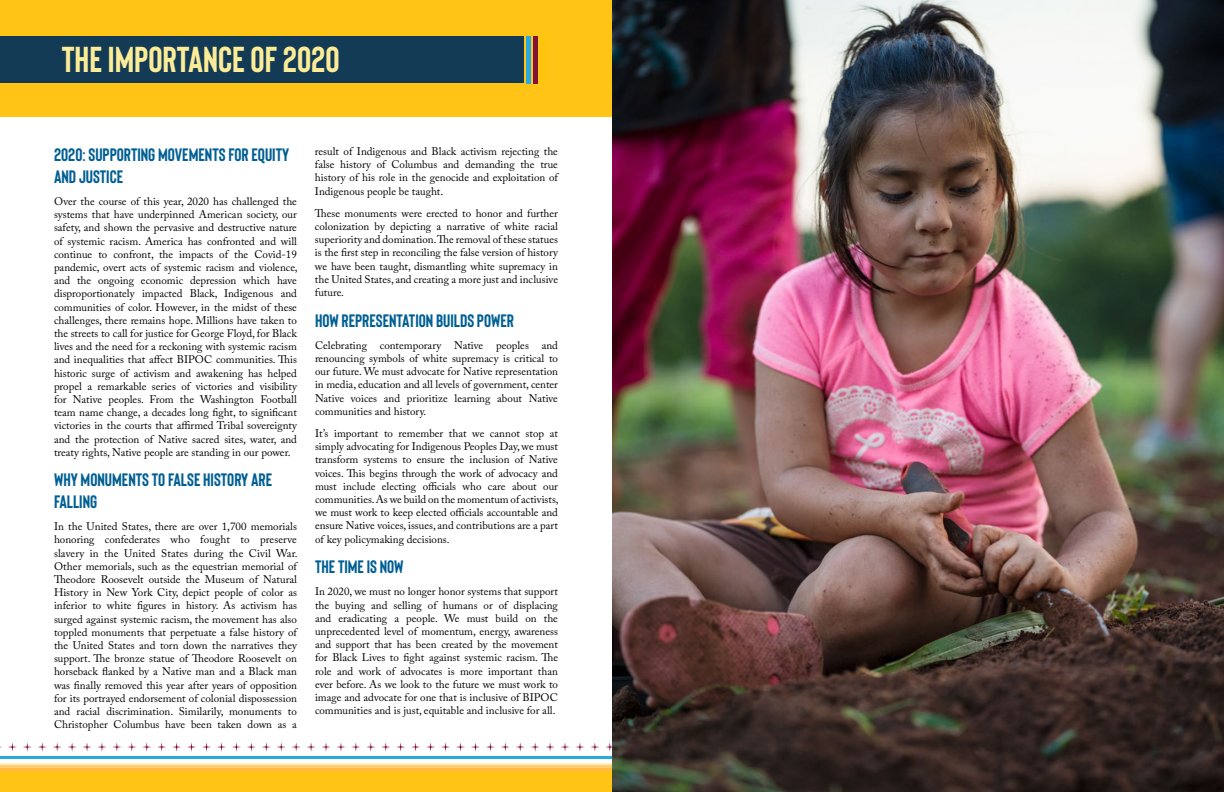
<style>
.page{position:relative;width:1224px;height:792px;background:#fff}
.page>*{position:absolute;margin:0;border:0;box-sizing:border-box;transform-origin:0 0}
.t1{font:700 36px "Bison";color:#fcec97}
.t2{font:700 18px/21.6px "Bison";color:#005f94}
.t3{font:11px/13.2px "Adobe Caslon Pro";color:#000;text-align:justify}
</style>
<div class="page">
<div style="left:0;top:771px;width:1224px;height:21px;background:#ffc415"></div>
<svg style="left:0;top:767px;width:612px;height:4px;background:#fdbf4f"></svg>
<hr style="left:0;top:765px;width:1224px;height:2px;background:#ffce6f">
<hr style="left:0;top:763px;width:1224px;height:2px;background:#fff0c0">
<hr style="left:0;top:756px;width:1224px;height:2px;background:#28aae1">
<svg style="left:8px;top:742px;width:9px;height:10px"></svg>
<svg style="left:23px;top:742px;width:9px;height:10px"></svg>
<svg style="left:38px;top:742px;width:9px;height:10px"></svg>
<svg style="left:53px;top:742px;width:83px;height:10px"></svg>
<svg style="left:142px;top:742px;width:9px;height:10px"></svg>
<svg style="left:157px;top:742px;width:9px;height:10px"></svg>
<svg style="left:172px;top:742px;width:9px;height:10px"></svg>
<svg style="left:187px;top:742px;width:9px;height:10px"></svg>
<svg style="left:202px;top:742px;width:9px;height:10px"></svg>
<svg style="left:217px;top:742px;width:9px;height:10px"></svg>
<svg style="left:232px;top:742px;width:9px;height:10px"></svg>
<svg style="left:247px;top:742px;width:9px;height:10px"></svg>
<svg style="left:262px;top:742px;width:9px;height:10px"></svg>
<svg style="left:277px;top:742px;width:9px;height:10px"></svg>
<svg style="left:292px;top:742px;width:83px;height:10px"></svg>
<svg style="left:381px;top:742px;width:9px;height:10px"></svg>
<svg style="left:396px;top:742px;width:9px;height:10px"></svg>
<svg style="left:411px;top:742px;width:9px;height:10px"></svg>
<svg style="left:426px;top:742px;width:9px;height:10px"></svg>
<svg style="left:441px;top:742px;width:9px;height:10px"></svg>
<svg style="left:456px;top:742px;width:9px;height:10px"></svg>
<svg style="left:471px;top:742px;width:9px;height:10px"></svg>
<svg style="left:486px;top:742px;width:9px;height:10px"></svg>
<svg style="left:501px;top:742px;width:9px;height:10px"></svg>
<svg style="left:516px;top:742px;width:9px;height:10px"></svg>
<svg style="left:531px;top:742px;width:81px;height:10px"></svg>
<div style="left:0;top:0;width:612px;height:117px;background:#ffc415"></div>
<div style="left:0;top:36px;width:524px;height:47px;background:#143b56"></div>
<hr style="left:534px;top:36px;width:4px;height:48px;background:#7f1437">
<hr style="left:540px;top:36px;width:4px;height:48px;background:#ffc40c">
<hr style="left:527px;top:36px;width:4px;height:48px;background:#28aae1">
<img style="left:612px;top:0;width:612px;height:792px">
<h1 class="t1" style="left:62px;top:36px;width:279px">THE IMPORTANCE OF 2020</h1>
<h2 class="t2" style="left:54px;top:143px;width:237px">2020: SUPPORTING MOVEMENTS FOR EQUITY<br>AND JUSTICE</h2>
<p class="t3" style="left:54px;top:195px;width:245px">Over the course of this year, 2020 has challenged the systems that have underpinned American society, our safety, and shown the pervasive and destructive nature of systemic racism. America has confronted and will continue to confront, the impacts of the Covid-19 pandemic, overt acts of systemic racism and violence, and the ongoing economic depression which have disproportionately impacted Black, Indigenous and communities of color. However, in the midst of these challenges, there remains hope. Millions have taken to the streets to call for justice for George Floyd, for Black lives and the need for a reckoning with systemic racism and inequalities that affect BIPOC communities. This historic surge of activism and awakening has helped propel a remarkable series of victories and visibility for Native peoples. From the Washington Football team name change, a decades long fight, to significant victories in the courts that affirmed Tribal sovereignty and the protection of Native sacred sites, water, and treaty rights, Native people are standing in our power.</p>
<h2 class="t2" style="left:54px;top:469px;width:220px">WHY MONUMENTS TO FALSE HISTORY ARE<br>FALLING</h2>
<p class="t3" style="left:54px;top:520px;width:245px">In the United States, there are over 1,700 memorials honoring confederates who fought to preserve slavery in the United States during the Civil War.<br>Other memorials, such as the equestrian memorial of Theodore Roosevelt outside the Museum of Natural History in New York City, depict people of color as inferior to white figures in history. As activism has surged against systemic racism, the movement has also toppled monuments that perpetuate a false history of the United States and torn down the narratives they support. The bronze statue of Theodore Roosevelt on horseback flanked by a Native man and a Black man was finally removed this year after years of opposition for its portrayed endorsement of colonial dispossession and racial discrimination. Similarily, monuments to Christopher Columbus have been taken down as a</p>
<p class="t3" style="left:315px;top:145px;width:245px">result of Indigenous and Black activism rejecting the false history of Columbus and demanding the true history of his role in the genocide and exploitation of Indigenous people be taught.</p>
<p class="t3" style="left:315px;top:206px;width:245px">These monuments were erected to honor and further colonization by depicting a narrative of white racial superiority and domination. The removal of these statues is the first step in reconciling the false version of history we have been taught, dismantling white supremacy in the United States, and creating a more just and inclusive future.</p>
<h2 class="t2" style="left:315px;top:309px;width:201px">HOW REPRESENTATION BUILDS POWER</h2>
<p class="t3" style="left:315px;top:338px;width:245px">Celebrating contemporary Native peoples and renouncing symbols of white supremacy is critical to our future. We must advocate for Native representation in media, education and all levels of government, center Native voices and prioritize learning about Native communities and history.</p>
<p class="t3" style="left:315px;top:427px;width:245px">It’s important to remember that we cannot stop at simply advocating for Indigenous Peoples Day, we must transform systems to ensure the inclusion of Native voices. This begins through the work of advocacy and must include electing officials who care about our communities. As we build on the momentum of activists, we must work to keep elected officials accountable and ensure Native voices, issues, and contributions are a part of key policymaking decisions.</p>
<h2 class="t2" style="left:315px;top:555px;width:90px">THE TIME IS NOW</h2>
<p class="t3" style="left:315px;top:585px;width:245px">In 2020, we must no longer honor systems that support the buying and selling of humans or of displacing and eradicating a people. We must build on the unprecedented level of momentum, energy, awareness and support that has been created by the movement for Black Lives to fight against systemic racism. The role and work of advocates is more important than ever before. As we look to the future we must work to image and advocate for one that is inclusive of BIPOC communities and is just, equitable and inclusive for all.</p>
</div>
